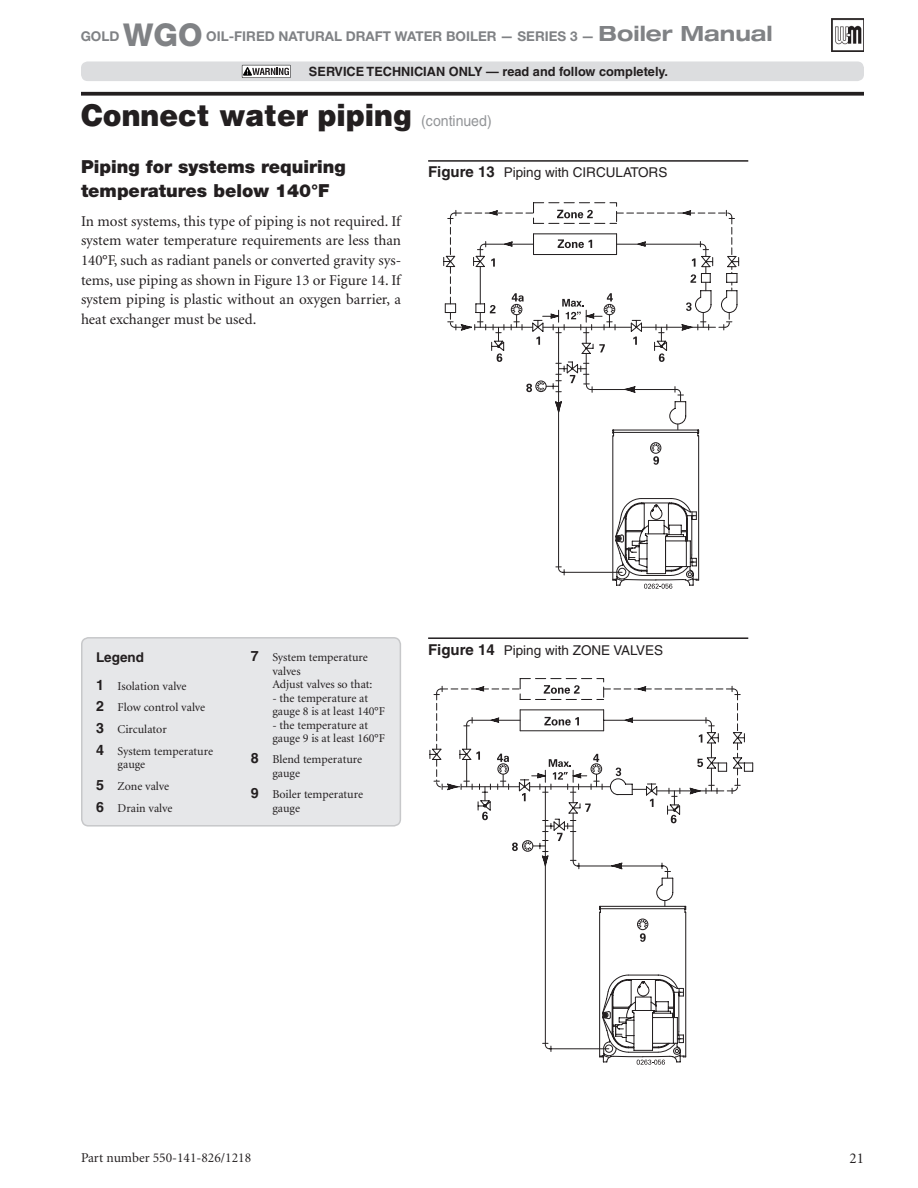
<style>
.page{position:relative;width:918px;height:1188px;background:#fff}
.page>*{position:absolute;margin:0;border:0;box-sizing:border-box;transform-origin:0 0}
.t1{font:800 31.5px "Helvetica Neue";color:#808285}
.t2{font:900 30px "Helvetica";color:#231f20;scale:.94 1}
.t3{font:900 18px/23.7px "Helvetica Neue";color:#231f20}
.t4{font:15px/19.6px "Minion";color:#231f20;text-align:justify}
.t5{font:13.5px "Helvetica";color:#231f20}
.t6{font:700 13.5px "Helvetica Neue";color:#808285}
.t7{font:13.5px "Minion";color:#231f20}
.t8{font:700 13.5px "Helvetica";color:#231f20}
.t9{font:700 12.75px "Helvetica";color:#231f20}
.t10{font:12px/13.5px "Minion";color:#231f20}
.s1{font-stretch:expanded;font-size:21px}
.s2{font-weight:400;font-size:15px;color:#939598}
.s3{font-weight:700;font-size:15px}
.s4{font-family:"Helvetica";font-weight:700;font-size:14.25px}
</style>
<div class="page">
<div style="left:81px;top:61px;width:783px;height:20px;background:#dcdddf;border-radius:7px"></div>
<svg style="left:242px;top:65px;width:49px;height:13px"></svg>
<svg style="left:81px;top:92px;width:783px;height:4px;background:#383435"></svg>
<svg style="left:612px;top:568px;width:87px;height:21px"></svg>
<svg style="left:662px;top:436px;width:38px;height:132px"></svg>
<svg style="left:555px;top:436px;width:107px;height:140px"></svg>
<div style="left:650px;top:442px;width:11px;height:12px;border:1px solid #231f20;border-radius:50%"></div>
<svg style="left:651px;top:444px;width:9px;height:21px"></svg>
<svg style="left:443px;top:202px;width:297px;height:234px"></svg>
<svg style="left:429px;top:678px;width:325px;height:387px"></svg>
<hr style="left:428px;top:160px;width:320px;height:2px;background:#231f20">
<hr style="left:428px;top:637px;width:320px;height:2px;background:#231f20">
<div style="left:82px;top:638px;width:318px;height:188px;background:#e6e7e9;border-radius:7px"></div>
<div style="left:81px;top:637px;width:320px;height:190px;border:2px solid #c7c8ca;border-radius:7px"></div>
<img style="left:831px;top:18px;width:33px;height:33px">
<p class="t6" style="left:81px;top:28px;width:40px">GOLD</p>
<h1 class="t1" style="left:123px;top:16px;width:81px">WGO</h1>
<p class="t6" style="left:206px;top:28px;width:568px">OIL-FIRED NATURAL DRAFT WATER BOILER — SERIES 3 — <span class="s1">Boiler Manual</span></p>
<p class="t9" style="left:309px;top:64px;width:361px">SERVICE TECHNICIAN ONLY — read and follow completely.</p>
<h2 class="t2" style="left:81px;top:96px;width:438px">Connect water piping <span class="s2">(continued)</span></h2>
<p class="t5" style="left:428px;top:165px;width:241px"><span class="s3">Figure 13</span> Piping with CIRCULATORS</p>
<p class="t3" style="left:81px;top:155px;width:266px">Piping for systems requiring temperatures below 140°F</p>
<p class="t4" style="left:81px;top:212px;width:322px">In most systems, this type of piping is not required. If system water temperature requirements are less than 140°F, such as radiant panels or converted gravity sys&shy;tems, use piping as shown in Figure 13 or Figure 14. If system piping is plastic without an oxygen barrier, a heat exchanger must be used.</p>
<p class="t8" style="left:96px;top:649px;width:50px">Legend</p>
<p class="t10" style="left:96px;top:676px;width:119px;line-height:21.6px"><span class="s4">1</span> Isolation valve<br><span class="s4">2</span> Flow control valve<br><span class="s4">3</span> Circulator<br><span class="s4">4</span> System temperature</p>
<p class="t10" style="left:96px;top:754px;width:78px;line-height:21.6px;text-align:center">gauge<br><span class="s4">5</span> Zone valve<br><span class="s4">6</span> Drain valve</p>
<p class="t10" style="left:272px;top:651px;width:102px;text-indent:-22px"><span class="s4">7</span> System temperature valves<br>Adjust valves so that:</p>
<p class="t10" style="left:272px;top:691px;width:114px">- the temperature at gauge 8 is at least 140°F</p>
<p class="t10" style="left:272px;top:718px;width:114px">- the temperature at gauge 9 is at least 160°F</p>
<p class="t10" style="left:272px;top:753px;width:91px;text-indent:-22px"><span class="s4">8</span> Blend temperature gauge</p>
<p class="t10" style="left:272px;top:788px;width:92px;text-indent:-22px"><span class="s4">9</span> Boiler temperature gauge</p>
<p class="t5" style="left:428px;top:642px;width:237px"><span class="s3">Figure 14</span> Piping with ZONE VALVES</p>
<p class="t7" style="left:81px;top:1151px;width:172px">Part number 550-141-826/1218</p>
<p class="t4" style="left:850px;top:1149px;width:16px">21</p>
</div>
